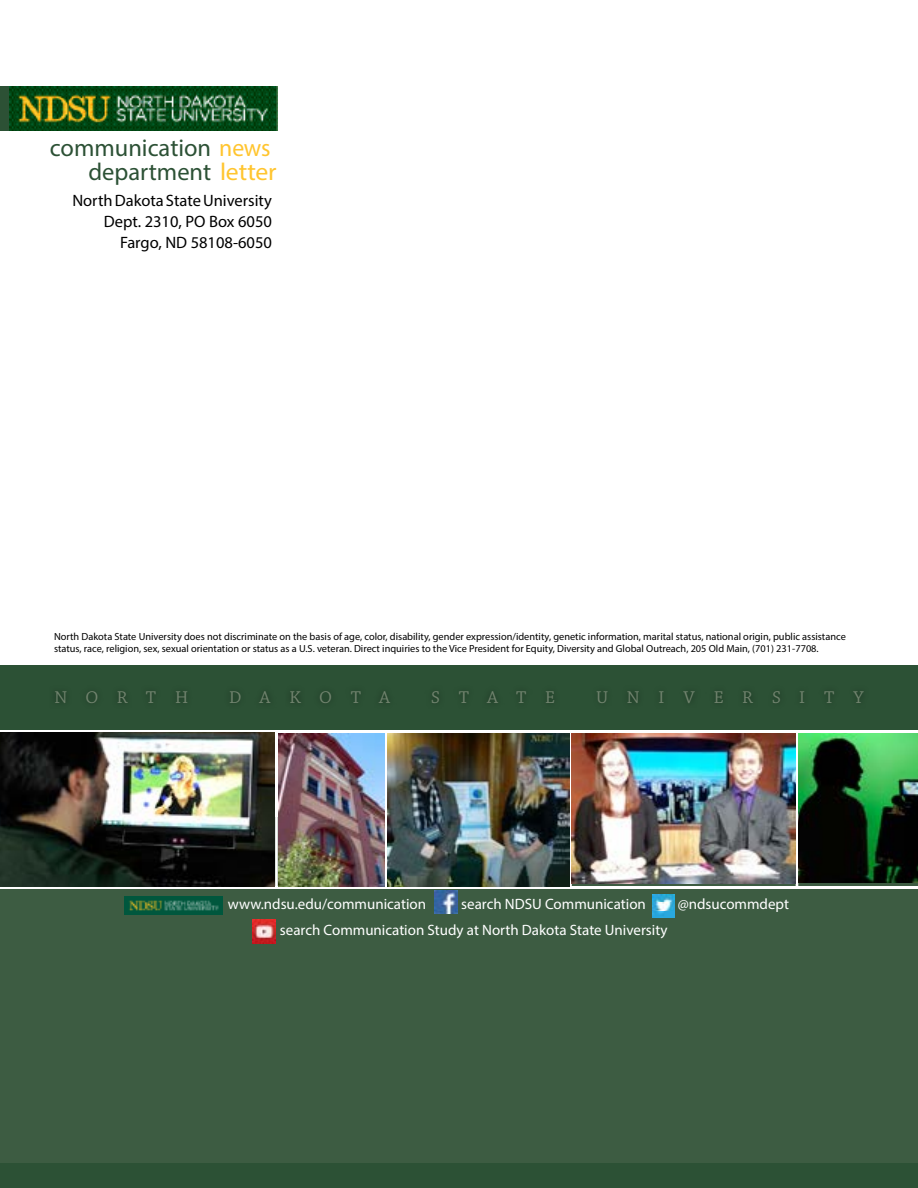
<style>
.page{position:relative;width:918px;height:1188px;background:#fff}
.page>*{position:absolute;margin:0;border:0;box-sizing:border-box;transform-origin:0 0}
.t1{font:24.45px/23.4px "Myriad Pro";color:#2c5135;text-align:right}
.t2{font:18px "Chaparral Pro";letter-spacing:1.035em;color:#71836e}
.t3{font:16.5px/21px "Myriad Pro";color:#000;text-align:right}
.t4{font:15px "Myriad Pro";color:#fff}
.t5{font:10.35px/12.5px "Myriad Pro";color:#000}
.s1{color:#ffc52f}
</style>
<div class="page">
<div style="left:0;top:86px;width:47px;height:45px;background:#2c5135"></div>
<div style="left:0;top:818px;width:918px;height:370px;background:#3d5c42"></div>
<img style="left:124px;top:896px;width:99px;height:18px">
<div style="left:0;top:1163px;width:918px;height:25px;background:#2c5135"></div>
<div style="left:0;top:665px;width:918px;height:64px;background:#2c5135"></div>
<hr style="left:0;top:886px;width:918px;height:2px;background:#fff">
<hr style="left:275px;top:730px;width:3px;height:158px;background:#fff">
<hr style="left:385px;top:730px;width:2px;height:158px;background:#fff">
<hr style="left:569px;top:730px;width:3px;height:158px;background:#fff">
<hr style="left:796px;top:730px;width:2px;height:158px;background:#fff">
<img style="left:9px;top:86px;width:269px;height:45px">
<img style="left:434px;top:891px;width:23px;height:23px">
<img style="left:652px;top:894px;width:23px;height:23px">
<img style="left:252px;top:920px;width:24px;height:23px">
<img style="left:0;top:732px;width:275px;height:154px">
<img style="left:387px;top:733px;width:182px;height:153px">
<img style="left:572px;top:733px;width:224px;height:151px">
<img style="left:279px;top:733px;width:106px;height:154px">
<img style="left:799px;top:733px;width:119px;height:150px">
<h1 class="t1" style="left:50px;top:136px;width:228px">communication <span class="s1">news </span>department <span class="s1">letter</span></h1>
<h3 class="t3" style="left:72px;top:190px;width:201px">North Dakota State University<br>Dept. 2310, PO Box 6050<br>Fargo, ND 58108-6050</h3>
<p class="t5" style="left:54px;top:630px;width:793px">North Dakota State University does not discriminate on the basis of age, color, disability, gender expression/identity, genetic information, marital status, national origin, public assistance status, race, religion, sex, sexual orientation or status as a U.S. veteran. Direct inquiries to the Vice President for Equity, Diversity and Global Outreach, 205 Old Main, (701) 231-7708.</p>
<h2 class="t2" style="left:54px;top:687px;width:135px">NORTH</h2>
<h2 class="t2" style="left:229px;top:687px;width:162px">DAKOTA</h2>
<h2 class="t2" style="left:431px;top:687px;width:125px">STATE</h2>
<h2 class="t2" style="left:596px;top:687px;width:269px">UNIVERSITY</h2>
<h3 class="t4" style="left:228px;top:894px;width:200px">www.ndsu.edu/communication</h3>
<h3 class="t4" style="left:461px;top:894px;width:186px">search NDSU Communication</h3>
<h3 class="t4" style="left:678px;top:894px;width:113px">@ndsucommdept</h3>
<h3 class="t4" style="left:280px;top:920px;width:389px">search Communication Study at North Dakota State University</h3>
</div>
